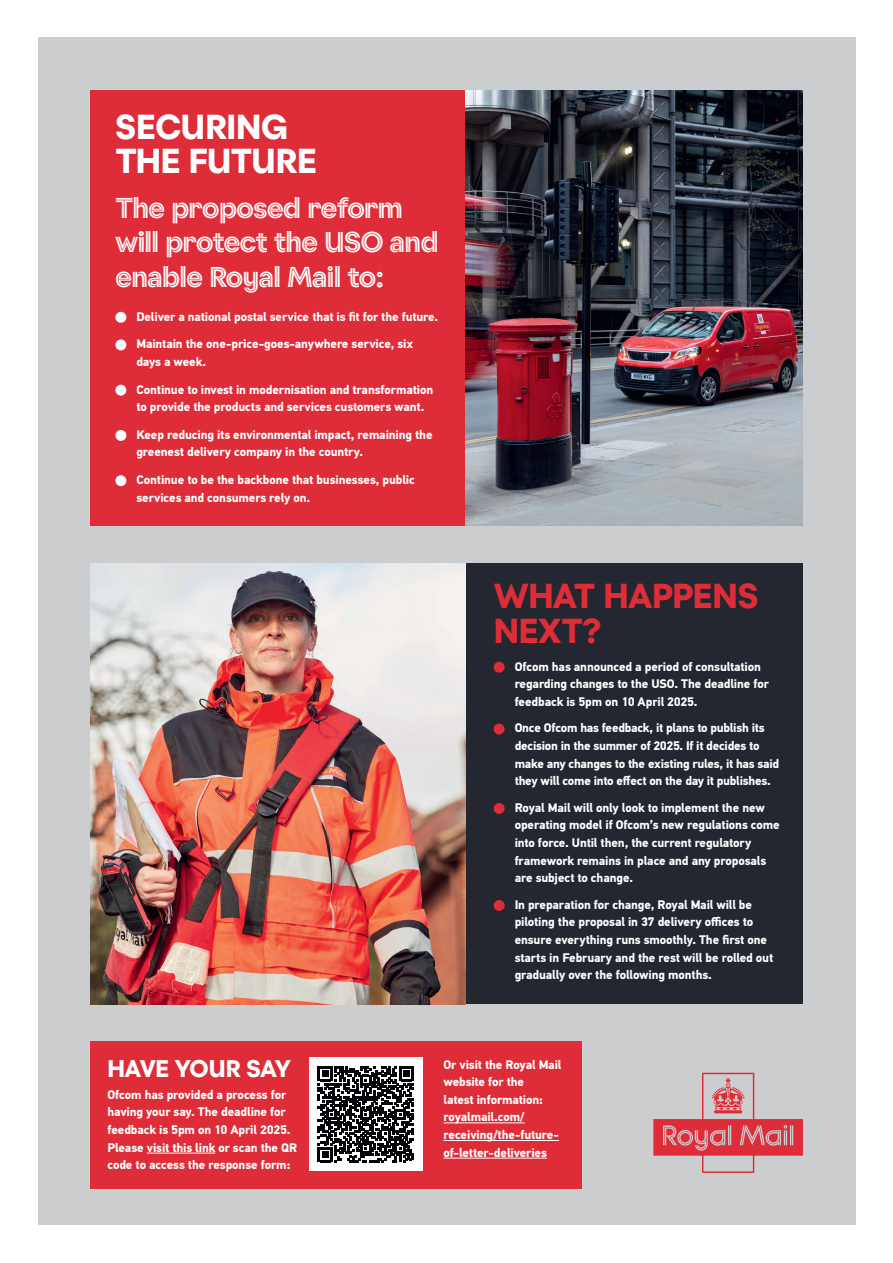
<style>
.page{position:relative;width:893px;height:1263px;background:#fff}
.page>*{position:absolute;margin:0;border:0;box-sizing:border-box;transform-origin:0 0}
.t1{font:34.5px/34.5px "RM First Class Solid";letter-spacing:-.005em;color:#fff}
.t2{font:34.5px/34.5px "RM First Class Solid";letter-spacing:-.015em;color:#de2d38}
.t3{font:28.5px/34.2px "RM First Class Inline";letter-spacing:-.02em;color:#fff}
.t4{font:24px "RM First Class Solid";letter-spacing:-.02em;color:#fff}
.t5{font:700 12.45px/17.5px "PFDIN Text Pro";letter-spacing:-.01em;color:#fff}
</style>
<div class="page">
<div style="left:38px;top:38px;width:817px;height:1187px;background:#cccdcf"></div>
<div style="left:90px;top:90px;width:375px;height:435px;background:#de2d38"></div>
<div style="left:90px;top:1041px;width:491px;height:147px;background:#de2d38"></div>
<img style="left:465px;top:90px;width:338px;height:435px">
<div style="left:465px;top:563px;width:338px;height:441px;background:#242730"></div>
<img style="left:90px;top:563px;width:375px;height:441px">
<svg style="left:653px;top:1073px;width:150px;height:100px"></svg>
<hr style="left:147px;top:1153px;width:68px;height:1px;background:#fff">
<hr style="left:444px;top:1122px;width:81px;height:1px;background:#fff">
<hr style="left:444px;top:1140px;width:115px;height:1px;background:#fff">
<hr style="left:444px;top:1158px;width:103px;height:1px;background:#fff">
<div style="left:115px;top:312px;width:11px;height:11px;background:#fff;border-radius:50%"></div>
<div style="left:115px;top:339px;width:11px;height:11px;background:#fff;border-radius:50%"></div>
<div style="left:115px;top:385px;width:11px;height:11px;background:#fff;border-radius:50%"></div>
<div style="left:115px;top:430px;width:11px;height:11px;background:#fff;border-radius:50%"></div>
<div style="left:115px;top:475px;width:11px;height:11px;background:#fff;border-radius:50%"></div>
<div style="left:494px;top:662px;width:11px;height:11px;background:#de2d38;border-radius:50%"></div>
<div style="left:494px;top:723px;width:11px;height:11px;background:#de2d38;border-radius:50%"></div>
<div style="left:494px;top:803px;width:11px;height:11px;background:#de2d38;border-radius:50%"></div>
<div style="left:494px;top:900px;width:11px;height:11px;background:#de2d38;border-radius:50%"></div>
<div style="left:309px;top:1058px;width:113px;height:113px;background:#fff"></div>
<svg style="left:318px;top:1066px;width:96px;height:96px"></svg>
<h1 class="t1" style="left:115px;top:110px;width:203px">SECURING<br>THE FUTURE</h1>
<h2 class="t3" style="left:115px;top:191px;width:325px">The proposed reform will protect the USO and enable Royal Mail to:</h2>
<p class="t5" style="left:136px;top:308px;width:303px">Deliver a national postal service that is fit for the future.</p>
<p class="t5" style="left:136px;top:335px;width:278px">Maintain the one-price-goes-anywhere service, six days a week.</p>
<p class="t5" style="left:136px;top:381px;width:298px">Continue to invest in modernisation and transformation to provide the products and services customers want.</p>
<p class="t5" style="left:136px;top:426px;width:298px">Keep reducing its environmental impact, remaining the greenest delivery company in the country.</p>
<p class="t5" style="left:136px;top:471px;width:280px">Continue to be the backbone that businesses, public services and consumers rely on.</p>
<h1 class="t2" style="left:494px;top:579px;width:266px">WHAT HAPPENS<br>NEXT?</h1>
<p class="t5" style="left:515px;top:658px;width:256px">Ofcom has announced a period of consultation regarding changes to the USO. The deadline for feedback is 5pm on 10 April 2025.</p>
<p class="t5" style="left:515px;top:720px;width:266px">Once Ofcom has feedback, it plans to publish its decision in the summer of 2025. If it decides to make any changes to the existing rules, it has said they will come into effect on the day it publishes.</p>
<p class="t5" style="left:515px;top:799px;width:267px">Royal Mail will only look to implement the new operating model if Ofcom’s new regulations come into force. Until then, the current regulatory framework remains in place and any proposals are subject to change.</p>
<p class="t5" style="left:515px;top:896px;width:260px">In preparation for change, Royal Mail will be piloting the proposal in 37 delivery offices to ensure everything runs smoothly. The first one starts in February and the rest will be rolled out gradually over the following months.</p>
<h3 class="t4" style="left:107px;top:1055px;width:185px">HAVE YOUR SAY</h3>
<p class="t5" style="left:107px;top:1086px;width:191px">Ofcom has provided a process for having your say. The deadline for feedback is 5pm on 10 April 2025.<br>Please visit this link or scan the QR code to access the response form:</p>
<p class="t5" style="left:444px;top:1056px;width:119px">Or visit the Royal Mail website for the<br>latest information: royalmail.com/ receiving/the-future&shy;of-letter-deliveries</p>
</div>
